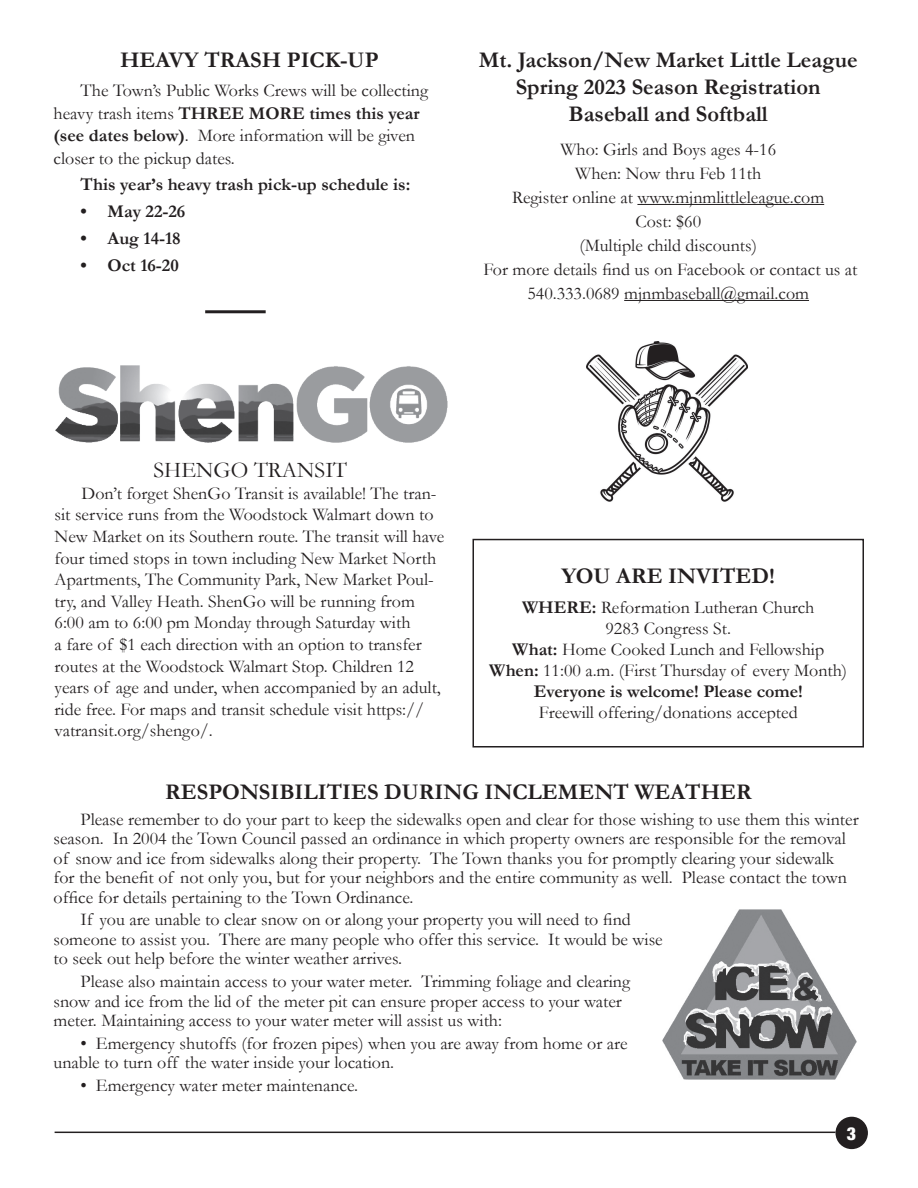
<style>
.page{position:relative;width:918px;height:1188px;background:#fff}
.page>*{position:absolute;margin:0;border:0;box-sizing:border-box;transform-origin:0 0}
.t1{font:700 22.5px/27px "Garamond";color:#231f20;text-align:center}
.t2{font:22.5px "Garamond";color:#231f20}
.t3{font:18px/21.6px "Garamond";color:#231f20}
.t4{font:700 18px "Garamond";color:#231f20}
.t5{font:900 condensed 18px "Helvetica Neue";color:#fff}
.s1{font-weight:700}
</style>
<div class="page">
<img style="left:663px;top:910px;width:194px;height:169px">
<div style="left:836px;top:1117px;width:31px;height:31px;background:#231f20;border-radius:50%"></div>
<div style="left:835px;top:1117px;width:33px;height:32px;border:2px solid #231f20;border-radius:50%"></div>
<hr style="left:55px;top:1132px;width:781px;height:1px;background:#231f20">
<hr style="left:205px;top:310px;width:61px;height:3px;background:#231f20">
<div style="left:472px;top:539px;width:392px;height:209px;border:2px solid #231f20"></div>
<img style="left:56px;top:366px;width:391px;height:76px">
<hr style="left:637px;top:204px;width:187px;height:1px;background:#231f20">
<hr style="left:624px;top:300px;width:185px;height:1px;background:#231f20">
<img style="left:587px;top:341px;width:160px;height:161px">
<p class="t1" style="left:120px;top:46px;width:260px">HEAVY TRASH PICK-UP</p>
<p class="t3" style="left:54px;top:79px;width:376px;line-height:22.5px;text-indent:27px">The Town’s Public Works Crews will be collecting heavy trash items <span class="s1">THREE MORE times this year (see dates below)</span>. More information will be given closer to the pickup dates.</p>
<p class="t4" style="left:81px;top:173px;width:331px">This year’s heavy trash pick-up schedule is:</p>
<p class="t4" style="left:81px;top:200px;width:106px">• May 22-26</p>
<p class="t4" style="left:81px;top:228px;width:102px">• Aug 14-18</p>
<p class="t4" style="left:81px;top:255px;width:100px">• Oct 16-20</p>
<p class="t1" style="left:479px;top:46px;width:380px">Mt. Jackson/New Market Little League<br>Spring 2023 Season Registration<br>Baseball and Softball</p>
<p class="t3" style="left:484px;top:137px;width:376px;line-height:24px;text-align:center">Who: Girls and Boys ages 4-16<br>When: Now thru Feb 11th<br>Register online at www.mjnmlittleleague.com<br>Cost: $60<br>(Multiple child discounts)<br>For more details find us on Facebook or contact us at<br>540.333.0689 mjnmbaseball@gmail.com</p>
<p class="t2" style="left:154px;top:457px;width:195px">SHENGO TRANSIT</p>
<p class="t3" style="left:55px;top:482px;width:391px;text-indent:27px">Don’t forget ShenGo Transit is available! The tran&shy;sit service runs from the Woodstock Walmart down to New Market on its Southern route. The transit will have four timed stops in town including New Market North Apartments, The Community Park, New Market Poul&shy;try, and Valley Heath. ShenGo will be running from 6:00 am to 6:00 pm Monday through Saturday with<br>a fare of $1 each direction with an option to transfer routes at the Woodstock Walmart Stop. Children 12 years of age and under, when accompanied by an adult, ride free. For maps and transit schedule visit https:// vatransit.org/shengo/.</p>
<p class="t1" style="left:562px;top:562px;width:215px">YOU ARE INVITED!</p>
<p class="t3" style="left:489px;top:597px;width:360px;line-height:21px;text-align:center"><span class="s1">WHERE:</span> Reformation Lutheran Church<br>9283 Congress St.<br><span class="s1">What:</span> Home Cooked Lunch and Fellowship <span class="s1">When:</span> 11:00 a.m. (First Thursday of every Month)<br><span class="s1">Everyone is welcome! Please come!</span></p>
<p class="t3" style="left:539px;top:702px;width:260px">Freewill offering/donations accepted</p>
<p class="t1" style="left:165px;top:778px;width:588px">RESPONSIBILITIES DURING INCLEMENT WEATHER</p>
<p class="t3" style="left:54px;top:809px;width:807px;line-height:19.5px;text-indent:27px">Please remember to do your part to keep the sidewalks open and clear for those wishing to use them this winter season. In 2004 the Town Council passed an ordinance in which property owners are responsible for the removal of snow and ice from sidewalks along their property. The Town thanks you for promptly clearing your sidewalk for the benefit of not only you, but for your neighbors and the entire community as well. Please contact the town office for details pertaining to the Town Ordinance.</p>
<p class="t3" style="left:54px;top:910px;width:611px;line-height:19.5px;text-indent:27px">If you are unable to clear snow on or along your property you will need to find someone to assist you. There are many people who offer this service. It would be wise to seek out help before the winter weather arrives.</p>
<p class="t3" style="left:54px;top:972px;width:578px;line-height:19.5px;text-indent:27px">Please also maintain access to your water meter. Trimming foliage and clearing snow and ice from the lid of the meter pit can ensure proper access to your water meter. Maintaining access to your water meter will assist us with:</p>
<p class="t3" style="left:54px;top:1033px;width:576px;line-height:19.5px;text-indent:27px">• Emergency shutoffs (for frozen pipes) when you are away from home or are unable to turn off the water inside your location.</p>
<p class="t3" style="left:81px;top:1075px;width:279px">• Emergency water meter maintenance.</p>
<p class="t5" style="left:847px;top:1118px;width:11px">3</p>
</div>
